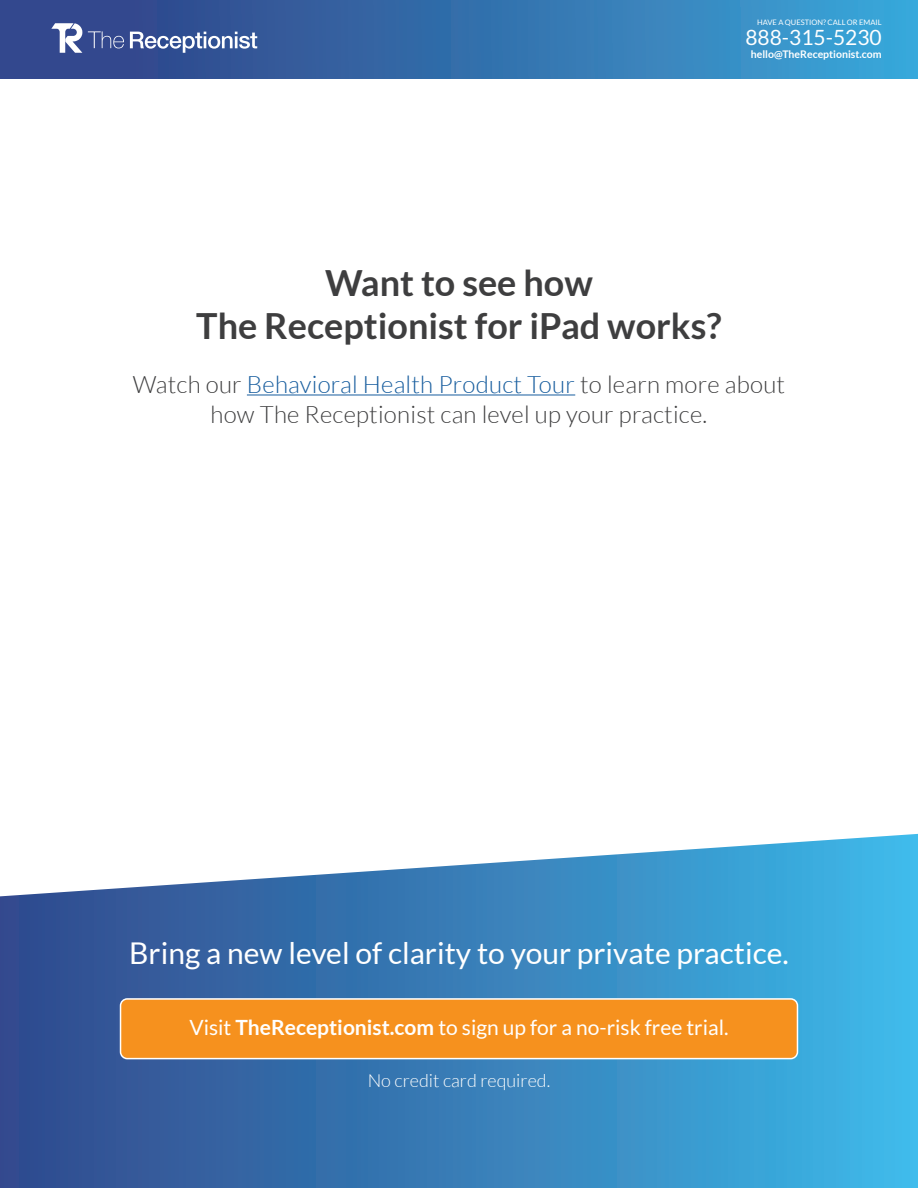
<style>
.page{position:relative;width:918px;height:1188px;background:#fff}
.page>*{position:absolute;margin:0;border:0;box-sizing:border-box;transform-origin:0 0}
.t1{font:700 36px "Lato";color:#3e3e3f}
.t2{font:30px "Lato";color:#fff}
.t3{font:300 24px/30px "Lato";letter-spacing:.01em;color:#3e3e3f;text-align:center}
.t4{font:21px "Lato";color:#fff}
.t5{font:300 18px "Lato";color:#fff}
.t6{font:700 10.5px "Lato";color:#fff}
.t7{font:7.5px "Lato";color:#fff}
.s1{color:#175d9e}
.s2{font-weight:700}
</style>
<div class="page">
<svg style="left:0;top:834px;width:918px;height:354px;background:#4b8ec1"></svg>
<div style="left:121px;top:999px;width:676px;height:60px;background:#f6911e;border-radius:7px"></div>
<div style="left:120px;top:998px;width:678px;height:61px;border:2px solid #fff;border-radius:7px"></div>
<hr style="left:247px;top:395px;width:328px;height:1px;background:#175d9e">
<div style="left:0;top:0;width:918px;height:78px;background:linear-gradient(to right,#313c83,#3aa4d6)"></div>
<svg style="left:51px;top:23px;width:31px;height:30px"></svg>
<svg style="left:130px;top:32px;width:127px;height:21px"></svg>
<svg style="left:88px;top:31px;width:36px;height:17px"></svg>
<p class="t7" style="left:757px;top:19px;width:126px">HAVE A QUESTION? CALL OR EMAIL</p>
<p class="t4" style="left:745px;top:26px;width:138px">888-315-5230</p>
<p class="t6" style="left:751px;top:48px;width:132px">hello@TheReceptionist.com</p>
<p class="t1" style="left:325px;top:262px;width:269px">Want to see how</p>
<p class="t1" style="left:196px;top:305px;width:527px">The Receptionist for iPad works?</p>
<p class="t3" style="left:133px;top:369px;width:654px">Watch our <span class="s1">Behavioral Health Product Tour</span> to learn more about how The Receptionist can level up your practice.</p>
<p class="t2" style="left:129px;top:936px;width:661px">Bring a new level of clarity to your private practice.</p>
<p class="t4" style="left:189px;top:1015px;width:541px">Visit <span class="s2">TheReceptionist.com</span> to sign up for a no-risk free trial.</p>
<p class="t5" style="left:368px;top:1071px;width:184px">No credit card required.</p>
</div>
